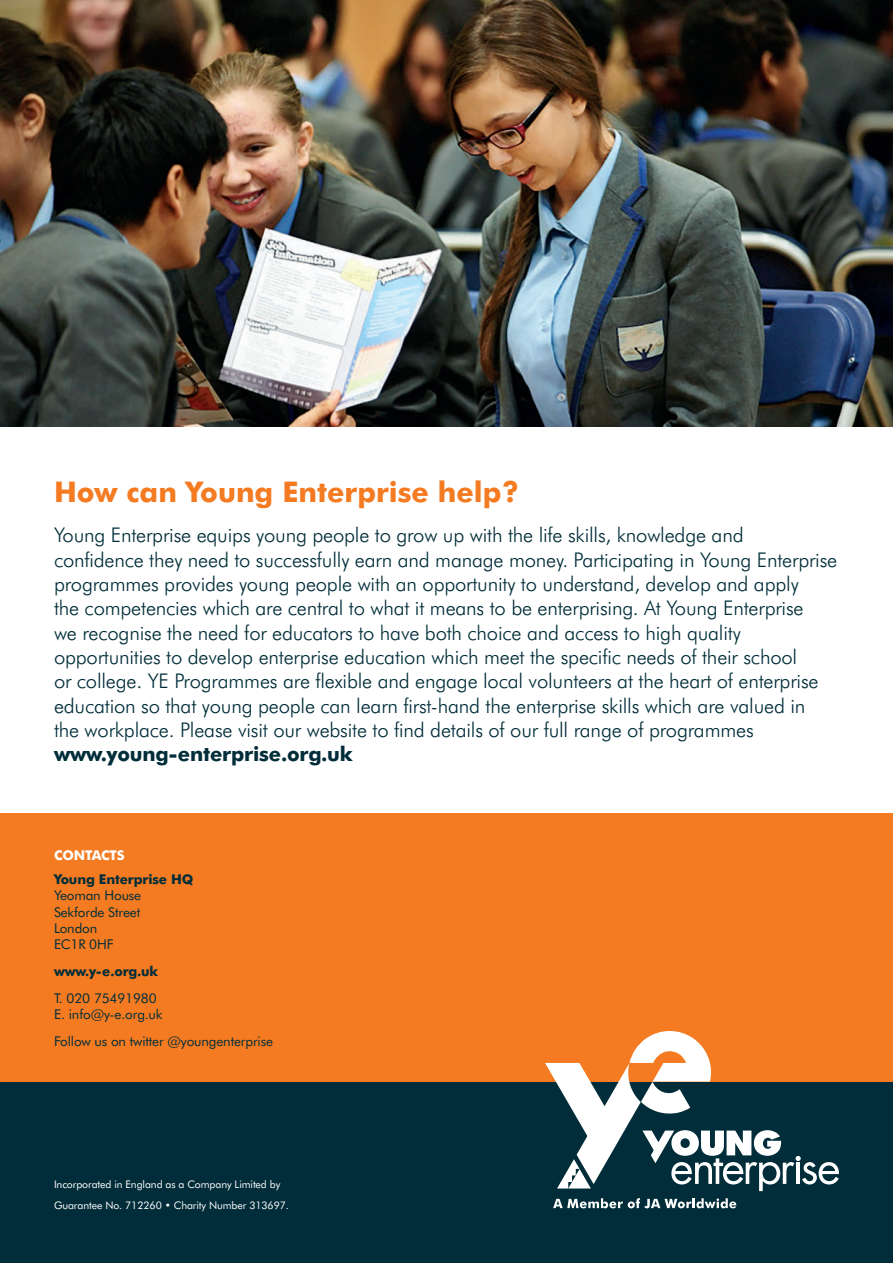
<style>
.page{position:relative;width:893px;height:1263px;background:#fff}
.page>*{position:absolute;margin:0;border:0;box-sizing:border-box;transform-origin:0 0}
.t1{font:700 28.5px "Futura BT";color:#f47b21}
.t2{font:300 20.25px/24.3px "Futura BT";letter-spacing:-.01em;color:#002d39}
.t3{font:700 20.25px "Futura BT";letter-spacing:-.01em;color:#002d39}
.t4{font:13.5px/16.2px "Futura BT";letter-spacing:-.01em;color:#002d39}
.t5{font:700 13.5px "Futura BT";letter-spacing:-.01em;color:#002d39}
.t6{font:700 13.5px "Futura BT";letter-spacing:-.01em;color:#fff}
.t7{font:10.5px/21.1px "Futura BT";letter-spacing:-.01em;color:#fff}
</style>
<div class="page">
<div style="left:0;top:813px;width:893px;height:450px;background:#f47b21"></div>
<img style="left:0;top:0;width:893px;height:427px">
<div style="left:0;top:1082px;width:893px;height:181px;background:#002d39"></div>
<svg style="left:545px;top:1031px;width:294px;height:160px"></svg>
<svg style="left:553px;top:1198px;width:183px;height:10px"></svg>
<h1 class="t1" style="left:54px;top:474px;width:466px">How can Young Enterprise help?</h1>
<p class="t2" style="left:54px;top:523px;width:785px">Young Enterprise equips young people to grow up with the life skills, knowledge and confidence they need to successfully earn and manage money. Participating in Young Enterprise programmes provides young people with an opportunity to understand, develop and apply<br>the competencies which are central to what it means to be enterprising. At Young Enterprise<br>we recognise the need for educators to have both choice and access to high quality opportunities to develop enterprise education which meet the specific needs of their school<br>or college. YE Programmes are flexible and engage local volunteers at the heart of enterprise education so that young people can learn first-hand the enterprise skills which are valued in<br>the workplace. Please visit our website to find details of our full range of programmes</p>
<p class="t3" style="left:54px;top:741px;width:300px">www.young-enterprise.org.uk</p>
<p class="t6" style="left:54px;top:846px;width:72px">CONTACTS</p>
<p class="t5" style="left:54px;top:871px;width:141px">Young Enterprise HQ</p>
<p class="t4" style="left:54px;top:887px;width:89px">Yeoman House<br>Sekforde Street<br>London<br>EC1R 0HF</p>
<p class="t5" style="left:54px;top:963px;width:106px">www.y-e.org.uk</p>
<p class="t4" style="left:54px;top:990px;width:110px">T. 020 75491980<br>E. info@y-e.org.uk</p>
<p class="t4" style="left:54px;top:1033px;width:221px">Follow us on twitter @youngenterprise</p>
<p class="t7" style="left:54px;top:1173px;width:236px">Incorporated in England as a Company Limited by<br>Guarantee No. 712260 • Charity Number 313697.</p>
</div>
